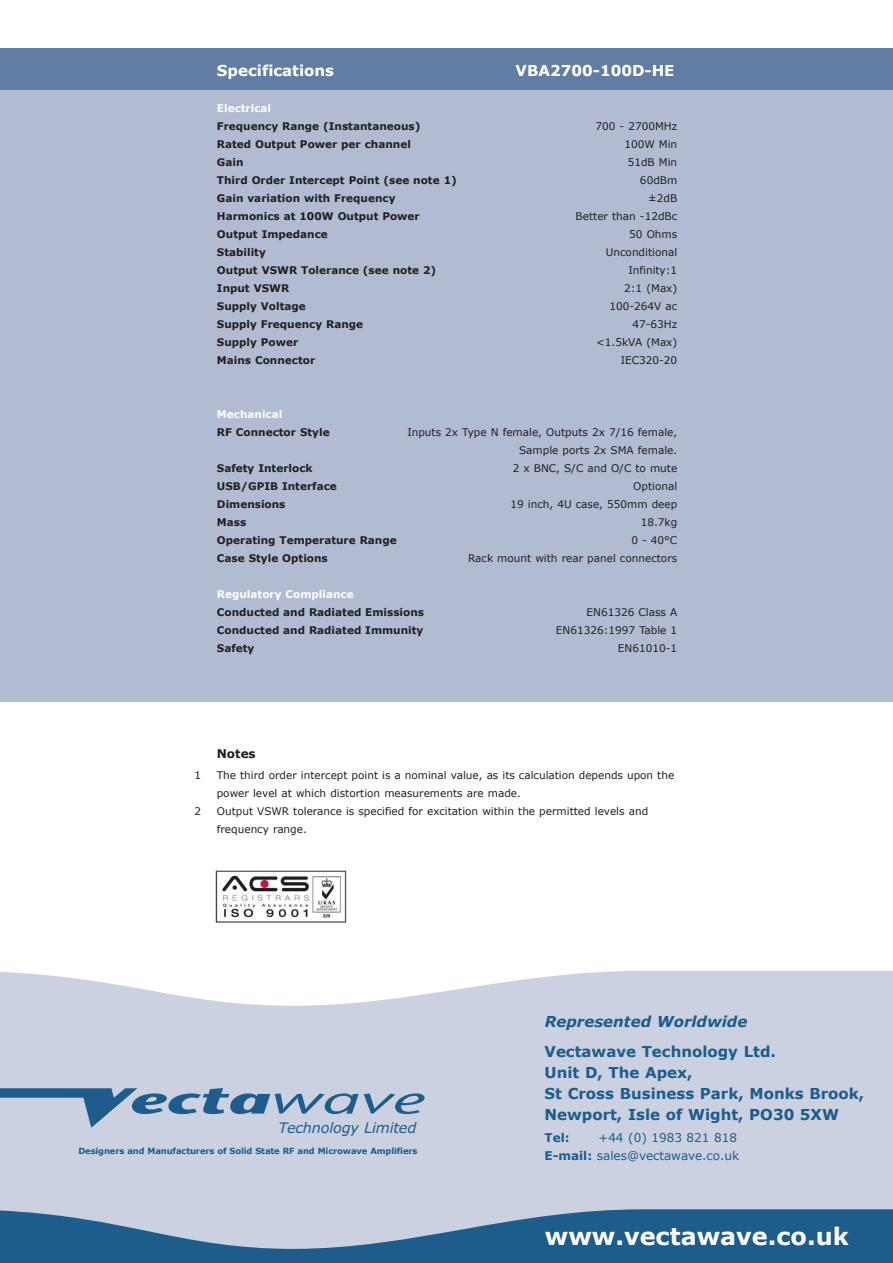
<style>
.page{position:relative;width:893px;height:1263px;background:#fff}
.page>*{position:absolute;margin:0;border:0;box-sizing:border-box;transform-origin:0 0}
.t1{font:700 24px "Verdana";color:#fff}
.t2{font:700 15px/21px "Verdana";color:#1d5c8b}
.t3{font:700 15px "Verdana";color:#fff}
.t4{font:italic 700 15px "Verdana";color:#1d5c8b}
.t5{font:italic 14.4px "Verdana";letter-spacing:-.015em;color:#1d5c8b}
.t6{font:12px "Verdana";color:#1d5c8b}
.t7{font:700 12px "Verdana";color:#231f20}
.t8{font:700 12px "Verdana";color:#1d5c8b}
.t9{font:10.5px/18px "Verdana";color:#231f20}
.t10{font:700 10.5px "Verdana";color:#231f20}
.t11{font:700 10.5px "Verdana";color:#fff}
.t12{font:700 8.4px "Verdana";letter-spacing:-.015em;color:#1d5c8b}
.s1{font-weight:700}
</style>
<div class="page">
<div style="left:0;top:971px;width:893px;height:238px;background:#cbd1e0"></div>
<svg style="left:0;top:1209px;width:893px;height:54px;background:#4c7ca2"></svg>
<svg style="left:0;top:1088px;width:425px;height:40px;background:#9bb0c8"></svg>
<div style="left:0;top:48px;width:893px;height:44px;background:#617da4"></div>
<div style="left:0;top:90px;width:893px;height:612px;background:#b1bbd1"></div>
<img style="left:216px;top:871px;width:130px;height:51px">
<p class="t3" style="left:217px;top:60px;width:119px">Specifications</p>
<p class="t3" style="left:516px;top:60px;width:160px">VBA2700-100D-HE</p>
<p class="t11" style="left:217px;top:101px;width:56px">Electrical</p>
<p class="t10" style="left:217px;top:119px;width:205px">Frequency Range (Instantaneous)</p>
<p class="t9" style="left:595px;top:117px;width:83px">700 - 2700MHz</p>
<p class="t10" style="left:217px;top:137px;width:195px">Rated Output Power per channel</p>
<p class="t9" style="left:624px;top:135px;width:54px">100W Min</p>
<p class="t10" style="left:217px;top:155px;width:28px">Gain</p>
<p class="t9" style="left:628px;top:153px;width:51px">51dB Min</p>
<p class="t10" style="left:217px;top:173px;width:241px">Third Order Intercept Point (see note 1)</p>
<p class="t9" style="left:640px;top:171px;width:39px">60dBm</p>
<p class="t10" style="left:217px;top:191px;width:180px">Gain variation with Frequency</p>
<p class="t9" style="left:648px;top:189px;width:31px">±2dB</p>
<p class="t10" style="left:217px;top:209px;width:204px">Harmonics at 100W Output Power</p>
<p class="t9" style="left:576px;top:207px;width:103px">Better than -12dBc</p>
<p class="t10" style="left:217px;top:227px;width:112px">Output Impedance</p>
<p class="t9" style="left:629px;top:225px;width:50px">50 Ohms</p>
<p class="t10" style="left:217px;top:245px;width:50px">Stability</p>
<p class="t9" style="left:606px;top:243px;width:73px">Unconditional</p>
<p class="t10" style="left:217px;top:263px;width:221px">Output VSWR Tolerance (see note 2)</p>
<p class="t9" style="left:628px;top:261px;width:50px">Infinity:1</p>
<p class="t10" style="left:217px;top:281px;width:74px">Input VSWR</p>
<p class="t9" style="left:624px;top:279px;width:55px">2:1 (Max)</p>
<p class="t10" style="left:217px;top:299px;width:90px">Supply Voltage</p>
<p class="t9" style="left:609px;top:297px;width:69px">100-264V ac</p>
<p class="t10" style="left:217px;top:317px;width:148px">Supply Frequency Range</p>
<p class="t9" style="left:632px;top:315px;width:46px">47-63Hz</p>
<p class="t10" style="left:217px;top:335px;width:83px">Supply Power</p>
<p class="t9" style="left:596px;top:333px;width:82px">&lt;1.5kVA (Max)</p>
<p class="t10" style="left:217px;top:353px;width:100px">Mains Connector</p>
<p class="t9" style="left:621px;top:351px;width:58px">IEC320-20</p>
<p class="t11" style="left:217px;top:407px;width:67px">Mechanical</p>
<p class="t10" style="left:217px;top:425px;width:114px">RF Connector Style</p>
<p class="t9" style="left:407px;top:423px;width:271px;text-align:right">Inputs 2x Type N female, Outputs 2x 7/16 female,<br>Sample ports 2x SMA female.</p>
<p class="t10" style="left:217px;top:461px;width:97px">Safety Interlock</p>
<p class="t9" style="left:513px;top:459px;width:166px">2 x BNC, S/C and O/C to mute</p>
<p class="t10" style="left:217px;top:479px;width:121px">USB/GPIB Interface</p>
<p class="t9" style="left:633px;top:477px;width:46px">Optional</p>
<p class="t10" style="left:217px;top:497px;width:70px">Dimensions</p>
<p class="t9" style="left:510px;top:495px;width:168px">19 inch, 4U case, 550mm deep</p>
<p class="t10" style="left:217px;top:515px;width:31px">Mass</p>
<p class="t9" style="left:641px;top:513px;width:38px">18.7kg</p>
<p class="t10" style="left:217px;top:533px;width:181px">Operating Temperature Range</p>
<p class="t9" style="left:631px;top:531px;width:47px">0 - 40°C</p>
<p class="t10" style="left:217px;top:551px;width:112px">Case Style Options</p>
<p class="t9" style="left:468px;top:549px;width:211px">Rack mount with rear panel connectors</p>
<p class="t11" style="left:217px;top:587px;width:138px">Regulatory Compliance</p>
<p class="t10" style="left:217px;top:605px;width:209px">Conducted and Radiated Emissions</p>
<p class="t9" style="left:587px;top:603px;width:92px">EN61326 Class A</p>
<p class="t10" style="left:217px;top:623px;width:208px">Conducted and Radiated Immunity</p>
<p class="t9" style="left:556px;top:621px;width:123px">EN61326:1997 Table 1</p>
<p class="t10" style="left:217px;top:641px;width:39px">Safety</p>
<p class="t9" style="left:618px;top:639px;width:61px">EN61010-1</p>
<p class="t7" style="left:217px;top:745px;width:40px">Notes</p>
<p class="t9" style="left:195px;top:766px;width:8px">1</p>
<p class="t9" style="left:217px;top:766px;width:459px">The third order intercept point is a nominal value, as its calculation depends upon the power level at which distortion measurements are made.</p>
<p class="t9" style="left:195px;top:802px;width:8px">2</p>
<p class="t9" style="left:217px;top:802px;width:433px">Output VSWR tolerance is specified for excitation within the permitted levels and frequency range.</p>
<p class="t5" style="left:278px;top:1118px;width:139px">Technology Limited</p>
<p class="t12" style="left:78px;top:1145px;width:341px">Designers and Manufacturers of Solid State RF and Microwave Amplifiers</p>
<p class="t4" style="left:545px;top:1011px;width:204px">Represented Worldwide</p>
<p class="t2" style="left:544px;top:1041px;width:233px">Vectawave Technology Ltd.</p>
<p class="t2" style="left:544px;top:1062px;width:150px">Unit D, The Apex,</p>
<p class="t2" style="left:544px;top:1083px;width:321px">St Cross Business Park, Monks Brook,<br>Newport, Isle of Wight, PO30 5XW</p>
<p class="t8" style="left:544px;top:1129px;width:27px">Tel:</p>
<p class="t6" style="left:598px;top:1130px;width:140px">+44 (0) 1983 821 818</p>
<p class="t6" style="left:544px;top:1148px;width:196px"><span class="s1">E-mail:</span> sales@vectawave.co.uk</p>
<p class="t1" style="left:545px;top:1219px;width:305px">www.vectawave.co.uk</p>
</div>
